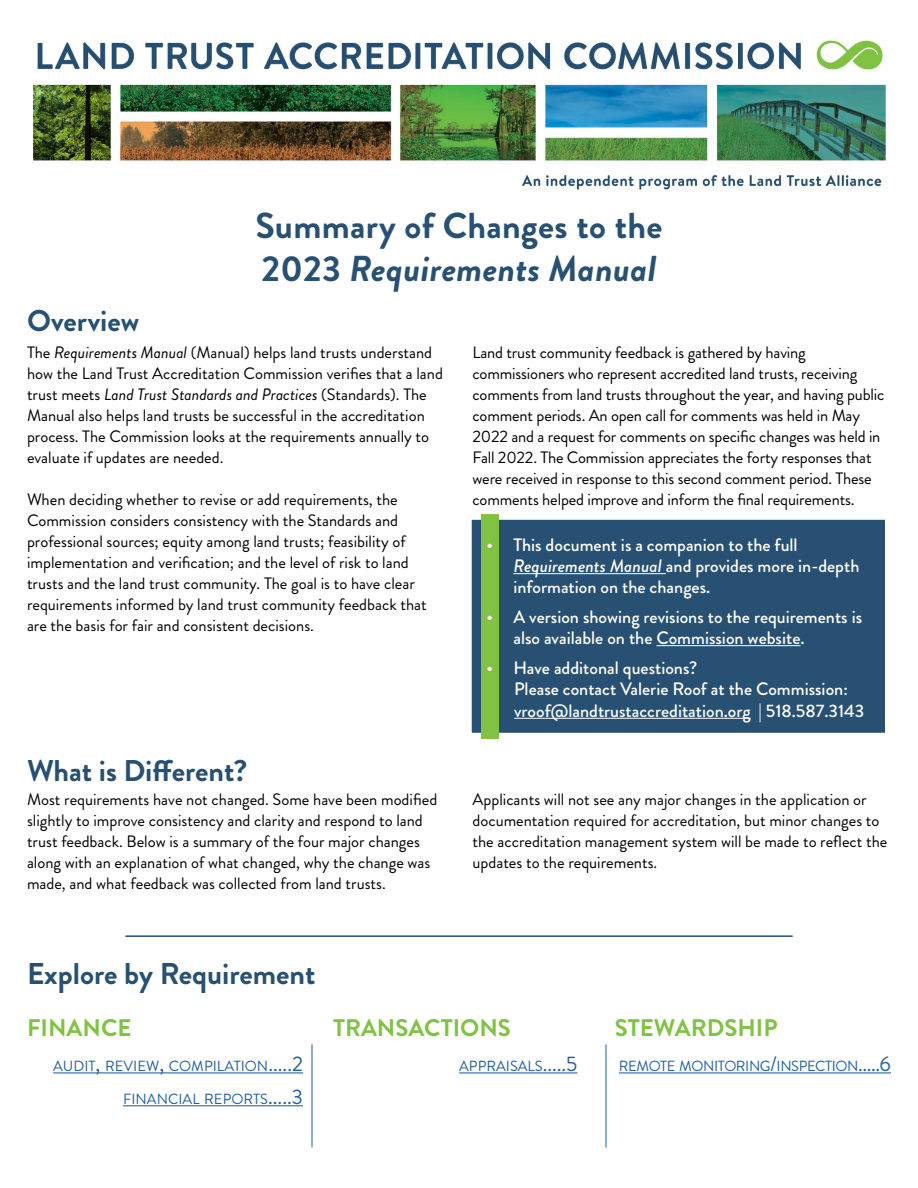
<style>
.page{position:relative;width:918px;height:1188px;background:#fff}
.page>*{position:absolute;margin:0;border:0;box-sizing:border-box;transform-origin:0 0}
.t1{font:700 36px/43.2px "Brandon Grotesque";letter-spacing:.01em;color:#275073}
.t2{font:700 30px "Brandon Grotesque";color:#275073}
.t3{font:700 24px "Brandon Grotesque";color:#80c343}
.t4{font:500 18px/21px "Brandon Grotesque";color:#fff}
.t5{font:16.5px/21px "Brandon Grotesque";color:#000}
.t6{font:14.7px "Brandon Grotesque";color:#215e9e}
.t7{font:14.7px "Brandon Grotesque";letter-spacing:-.03em;color:#215e9e}
.s1{font-style:italic}
.s2{font-size:21px}
</style>
<div class="page">
<img style="left:33px;top:40px;width:853px;height:150px">
<div style="left:466px;top:514px;width:425px;height:225px;background:#275073;border:6px solid #fff"></div>
<div style="left:481px;top:514px;width:18px;height:225px;background:#80c343"></div>
<hr style="left:513px;top:573px;width:153px;height:1px;background:#fff">
<hr style="left:656px;top:645px;width:144px;height:1px;background:#fff">
<hr style="left:514px;top:718px;width:237px;height:1px;background:#fff">
<hr style="left:125px;top:935px;width:668px;height:2px;background:#275073">
<hr style="left:459px;top:1072px;width:119px;height:1px;background:#215e9e">
<hr style="left:619px;top:1072px;width:272px;height:1px;background:#215e9e">
<hr style="left:123px;top:1105px;width:180px;height:1px;background:#215e9e">
<hr style="left:53px;top:1072px;width:250px;height:1px;background:#215e9e">
<hr style="left:312px;top:1044px;width:1px;height:104px;background:#215e9e">
<hr style="left:606px;top:1044px;width:1px;height:104px;background:#215e9e">
<h1 class="t1" style="left:255px;top:205px;width:409px">Summary of Changes to the<br>2023 <span class="s1">Requirements Manual</span></h1>
<h2 class="t2" style="left:27px;top:300px;width:114px">Overview</h2>
<p class="t5" style="left:27px;top:342px;width:417px">The <span class="s1">Requirements Manual</span> (Manual) helps land trusts understand how the Land Trust Accreditation Commission verifies that a land trust meets <span class="s1">Land Trust Standards and Practices</span> (Standards). The Manual also helps land trusts be successful in the accreditation process. The Commission looks at the requirements annually to evaluate if updates are needed.</p>
<p class="t5" style="left:27px;top:489px;width:401px">When deciding whether to revise or add requirements, the Commission considers consistency with the Standards and professional sources; equity among land trusts; feasibility of implementation and verification; and the level of risk to land trusts and the land trust community. The goal is to have clear requirements informed by land trust community feedback that are the basis for fair and consistent decisions.</p>
<h2 class="t2" style="left:27px;top:749px;width:222px">What is Different?</h2>
<p class="t5" style="left:27px;top:789px;width:412px">Most requirements have not changed. Some have been modified slightly to improve consistency and clarity and respond to land trust feedback. Below is a summary of the four major changes along with an explanation of what changed, why the change was made, and what feedback was collected from land trusts.</p>
<h2 class="t2" style="left:27px;top:953px;width:290px">Explore by Requirement</h2>
<p class="t5" style="left:472px;top:342px;width:413px">Land trust community feedback is gathered by having commissioners who represent accredited land trusts, receiving comments from land trusts throughout the year, and having public comment periods. An open call for comments was held in May 2022 and a request for comments on specific changes was held in Fall 2022. The Commission appreciates the forty responses that were received in response to this second comment period. These comments helped improve and inform the final requirements.</p>
<p class="t4" style="left:513px;top:534px;width:348px;text-indent:-27px">• This document is a companion to the full<br><span class="s1">Requirements Manual</span> and provides more in-depth information on the changes.</p>
<p class="t4" style="left:513px;top:606px;width:350px;text-indent:-27px">• A version showing revisions to the requirements is also available on the Commission website.</p>
<p class="t4" style="left:514px;top:657px;width:352px;text-indent:-28px">• Have additonal questions?<br>Please contact Valerie Roof at the Commission: vroof@landtrustaccreditation.org | 518.587.3143</p>
<p class="t5" style="left:472px;top:789px;width:417px">Applicants will not see any major changes in the application or documentation required for accreditation, but minor changes to the accreditation management system will be made to reflect the updates to the requirements.</p>
<h3 class="t3" style="left:27px;top:1011px;width:106px">FINANCE</h3>
<h3 class="t3" style="left:333px;top:1011px;width:179px">TRANSACTIONS</h3>
<h3 class="t3" style="left:615px;top:1011px;width:164px">STEWARDSHIP</h3>
<p class="t6" style="left:53px;top:1056px;width:251px">AUDIT<span class="s2">,</span> REVIEW<span class="s2">,</span> COMPILATION<span class="s2">.....2</span></p>
<p class="t6" style="left:123px;top:1089px;width:181px">FINANCIAL REPORTS<span class="s2">.....3</span></p>
<p class="t6" style="left:459px;top:1056px;width:120px">APPRAISALS<span class="s2">.....5</span></p>
<p class="t7" style="left:619px;top:1056px;width:274px">REMOTE MONITORING<span class="s2">/</span>INSPECTION<span class="s2">.....6</span></p>
</div>
